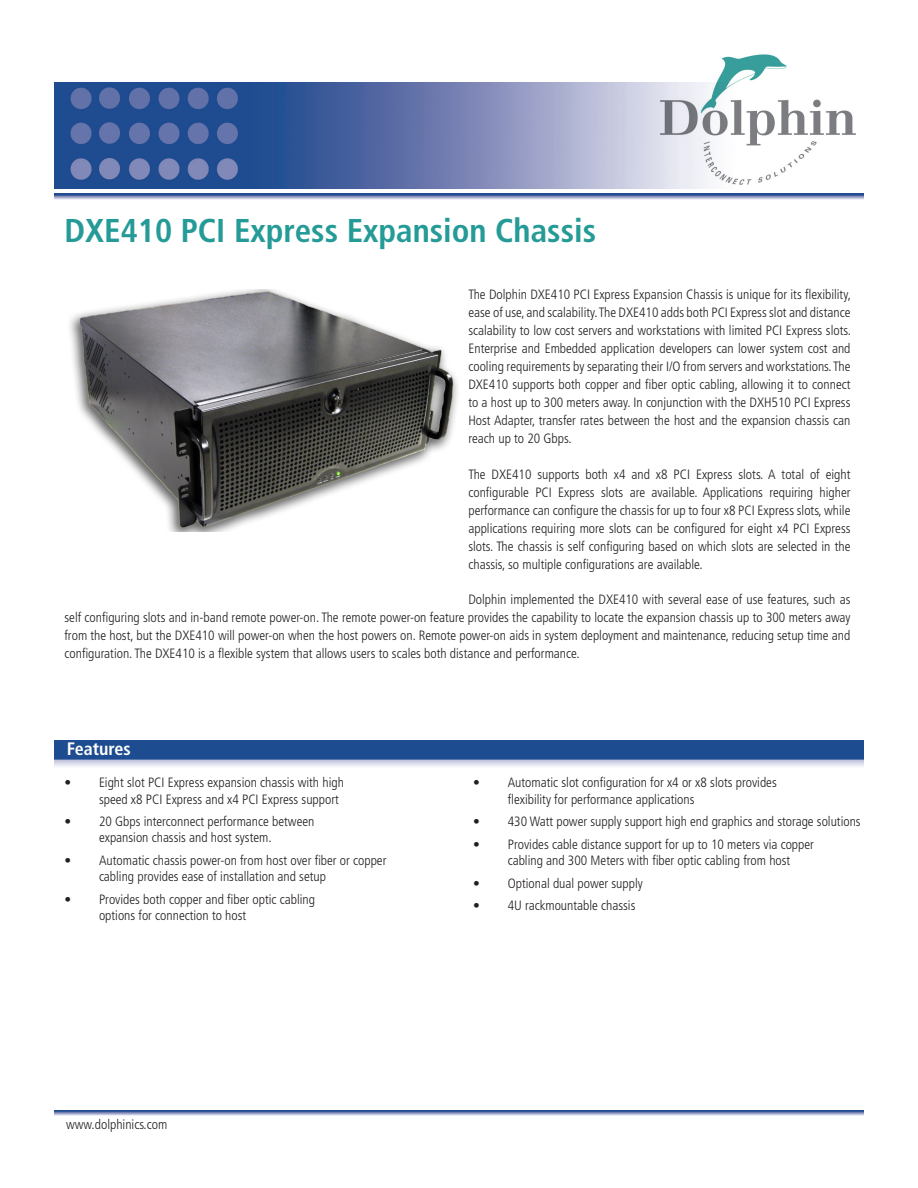
<style>
.page{position:relative;width:918px;height:1188px;background:#fff}
.page>*{position:absolute;margin:0;border:0;box-sizing:border-box;transform-origin:0 0}
.Heading_1{font:700 condensed 33px "Frutiger";color:#259b98}
.Heading_2{font:700 condensed 18px "Frutiger";color:#fff}
.Bullets{font:300 condensed 13.5px/18px "Frutiger";color:#231f20}
.www{font:300 condensed 13.5px "Frutiger";color:#231f20}
</style>
<div class="page">
<hr style="left:54px;top:1110px;width:810px;height:2px;background:#1e4c90">
<img style="left:54px;top:82px;width:598px;height:107px">
<img style="left:54px;top:195px;width:810px;height:4px">
<hr style="left:54px;top:194px;width:810px;height:1px;background:#1e4c90">
<img style="left:54px;top:740px;width:810px;height:27px">
<div style="left:54px;top:742px;width:810px;height:18px;background:#1e4c90"></div>
<img style="left:69px;top:289px;width:389px;height:242px">
<img style="left:652px;top:54px;width:204px;height:135px">
<p class="Heading_1" style="left:64px;top:211px;width:533px">DXE410 PCI Express Expansion Chassis</p>
<p class="Bullets" style="left:468px;top:286px;width:384px;text-align:justify">The Dolphin DXE410 PCI Express Expansion Chassis is unique for its flexibility, ease of use, and scalability. The DXE410 adds both PCI Express slot and distance scalability to low cost servers and workstations with limited PCI Express slots.<br>Enterprise and Embedded application developers can lower system cost and cooling requirements by separating their I/O from servers and workstations. The DXE410 supports both copper and fiber optic cabling, allowing it to connect to a host up to 300 meters away. In conjunction with the DXH510 PCI Express Host Adapter, transfer rates between the host and the expansion chassis can reach up to 20 Gbps.</p>
<p class="Bullets" style="left:468px;top:465px;width:384px;text-align:justify">The DXE410 supports both x4 and x8 PCI Express slots. A total of eight configurable PCI Express slots are available. Applications requiring higher performance can configure the chassis for up to four x8 PCI Express slots, while applications requiring more slots can be configured for eight x4 PCI Express slots. The chassis is self configuring based on which slots are selected in the chassis, so multiple configurations are available.</p>
<p class="Bullets" style="left:64px;top:590px;width:788px;text-align:justify;text-indent:404px">Dolphin implemented the DXE410 with several ease of use features, such as self configuring slots and in-band remote power-on. The remote power-on feature provides the capability to locate the expansion chassis up to 300 meters away from the host, but the DXE410 will power-on when the host powers on. Remote power-on aids in system deployment and maintenance, reducing setup time and configuration. The DXE410 is a flexible system that allows users to scales both distance and performance.</p>
<p class="Heading_2" style="left:67px;top:738px;width:66px">Features</p>
<p class="Bullets" style="left:99px;top:775px;width:246px;line-height:16.2px;text-indent:-34px">• Eight slot PCI Express expansion chassis with high speed x8 PCI Express and x4 PCI Express support</p>
<p class="Bullets" style="left:99px;top:814px;width:217px;line-height:16.2px;text-indent:-34px">• 20 Gbps interconnect performance between expansion chassis and host system.</p>
<p class="Bullets" style="left:99px;top:853px;width:289px;line-height:16.2px;text-indent:-34px">• Automatic chassis power-on from host over fiber or copper cabling provides ease of installation and setup</p>
<p class="Bullets" style="left:99px;top:891px;width:218px;line-height:16.2px;text-indent:-34px">• Provides both copper and fiber optic cabling options for connection to host</p>
<p class="www" style="left:66px;top:1117px;width:103px">www.dolphinics.com</p>
<p class="Bullets" style="left:508px;top:775px;width:271px;line-height:16.2px;text-indent:-34px">• Automatic slot configuration for x4 or x8 slots provides flexibility for performance applications</p>
<p class="Bullets" style="left:473px;top:813px;width:389px">• 430 Watt power supply support high end graphics and storage solutions</p>
<p class="Bullets" style="left:508px;top:836px;width:308px;line-height:16.2px;text-indent:-34px">• Provides cable distance support for up to 10 meters via copper cabling and 300 Meters with fiber optic cabling from host</p>
<p class="Bullets" style="left:473px;top:874px;width:171px">• Optional dual power supply</p>
<p class="Bullets" style="left:473px;top:897px;width:164px">• 4U rackmountable chassis</p>
</div>
